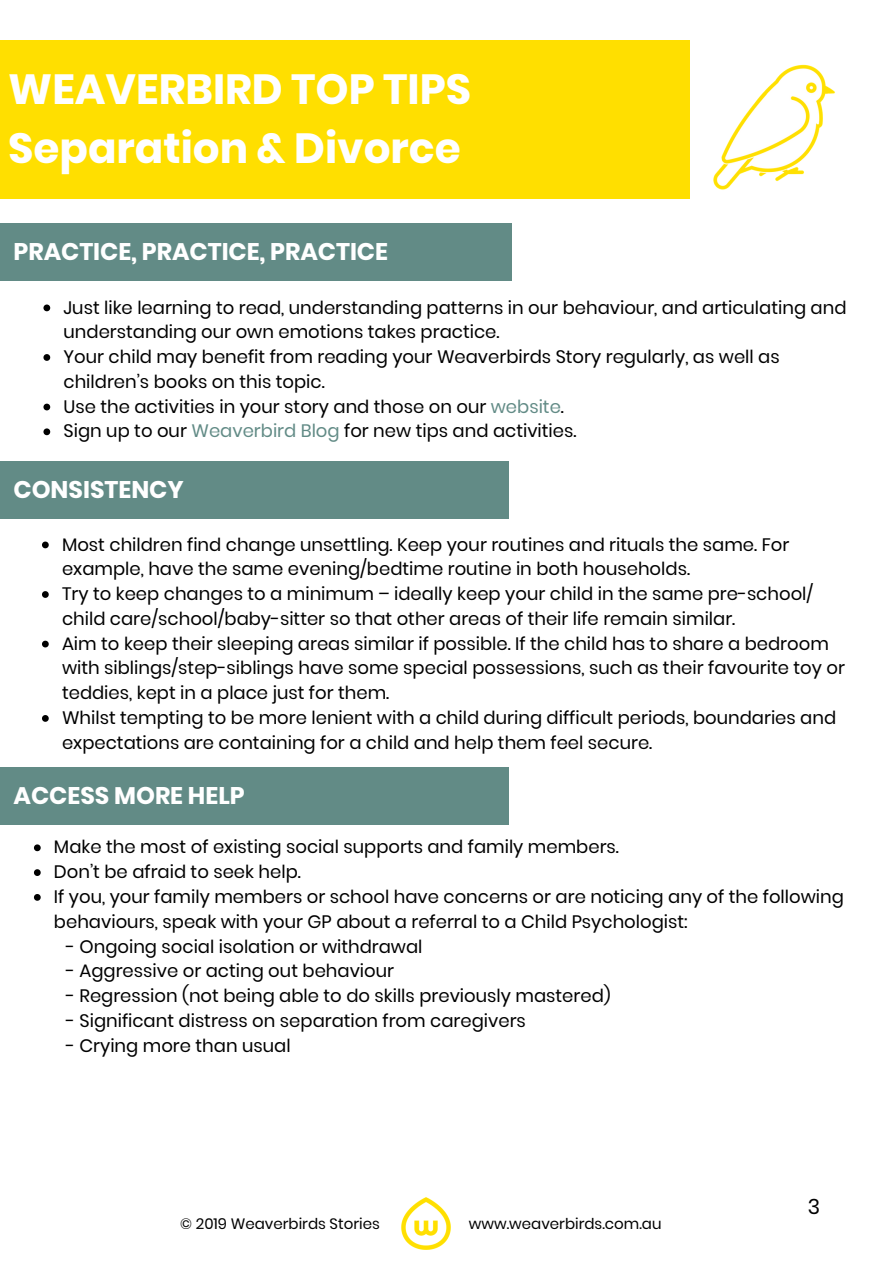
<style>
.page{position:relative;width:894px;height:1264px;background:#fff}
.page>*{position:absolute;margin:0;border:0;box-sizing:border-box;transform-origin:0 0}
.t1{font:700 42px/58.5px "Poppins";color:#fff}
.t2{font:700 24px "Poppins";color:#fff}
.t3{font:21px "Poppins";color:#000}
.t4{font:18px/24.8px "Poppins";color:#000}
.t5{font:15px "Poppins";color:#000}
.s1{color:#628b86}
</style>
<div class="page">
<div style="left:0;top:40px;width:689px;height:158px;background:#ffdf00"></div>
<img style="left:689px;top:40px;width:146px;height:159px">
<div style="left:0;top:223px;width:511px;height:57px;background:#628b86"></div>
<svg style="left:43px;top:304px;width:7px;height:7px"></svg>
<svg style="left:43px;top:354px;width:7px;height:7px"></svg>
<svg style="left:43px;top:403px;width:7px;height:7px"></svg>
<svg style="left:43px;top:428px;width:7px;height:7px"></svg>
<div style="left:0;top:462px;width:508px;height:57px;background:#628b86"></div>
<svg style="left:42px;top:541px;width:7px;height:7px"></svg>
<svg style="left:42px;top:591px;width:7px;height:7px"></svg>
<svg style="left:42px;top:640px;width:7px;height:7px"></svg>
<svg style="left:42px;top:715px;width:7px;height:6px"></svg>
<img style="left:401px;top:1197px;width:50px;height:53px">
<div style="left:0;top:767px;width:508px;height:58px;background:#628b86"></div>
<svg style="left:34px;top:844px;width:7px;height:7px"></svg>
<svg style="left:34px;top:869px;width:7px;height:7px"></svg>
<svg style="left:34px;top:894px;width:7px;height:6px"></svg>
<h1 class="t1" style="left:8px;top:60px;width:464px">WEAVERBIRD TOP TIPS<br>Separation &amp; Divorce</h1>
<h2 class="t2" style="left:14px;top:220px;width:327px">MANAGING YOUR FEELINGS</h2>
<h2 class="t2" style="left:14px;top:235px;width:376px">PRACTICE, PRACTICE, PRACTICE</h2>
<p class="t4" style="left:63px;top:295px;width:784px">Just like learning to read, understanding patterns in our behaviour, and articulating and understanding our own emotions takes practice.<br>Your child may benefit from reading your Weaverbirds Story regularly, as well as children’s books on this topic.<br>Use the activities in your story and those on our <span class="s1">website</span>.<br>Sign up to our <span class="s1">Weaverbird Blog</span> for new tips and activities.</p>
<h2 class="t2" style="left:14px;top:473px;width:172px">CONSISTENCY</h2>
<p class="t4" style="left:62px;top:532px;width:784px">Most children find change unsettling. Keep your routines and rituals the same. For example, have the same evening/bedtime routine in both households.<br>Try to keep changes to a minimum – ideally keep your child in the same pre-school/ child care/school/baby-sitter so that other areas of their life remain similar.<br>Aim to keep their sleeping areas similar if possible. If the child has to share a bedroom with siblings/step-siblings have some special possessions, such as their favourite toy or teddies, kept in a place just for them.<br>Whilst tempting to be more lenient with a child during difficult periods, boundaries and expectations are containing for a child and help them feel secure.</p>
<h2 class="t2" style="left:14px;top:779px;width:233px">ACCESS MORE HELP</h2>
<p class="t4" style="left:54px;top:834px;width:791px">Make the most of existing social supports and family members.<br>Don’t be afraid to seek help.<br>If you, your family members or school have concerns or are noticing any of the following behaviours, speak with your GP about a referral to a Child Psychologist:</p>
<p class="t4" style="left:66px;top:933px;width:358px">- Ongoing social isolation or withdrawal</p>
<p class="t4" style="left:66px;top:958px;width:329px">- Aggressive or acting out behaviour</p>
<p class="t4" style="left:66px;top:983px;width:546px">- Regression (not being able to do skills previously mastered)</p>
<p class="t4" style="left:66px;top:1008px;width:461px">- Significant distress on separation from caregivers</p>
<p class="t4" style="left:66px;top:1033px;width:226px">- Crying more than usual</p>
<p class="t5" style="left:180px;top:1212px;width:201px">© 2019 Weaverbirds Stories</p>
<p class="t5" style="left:469px;top:1212px;width:194px">www.weaverbirds.com.au</p>
<p class="t3" style="left:807px;top:1191px;width:14px">3</p>
</div>
